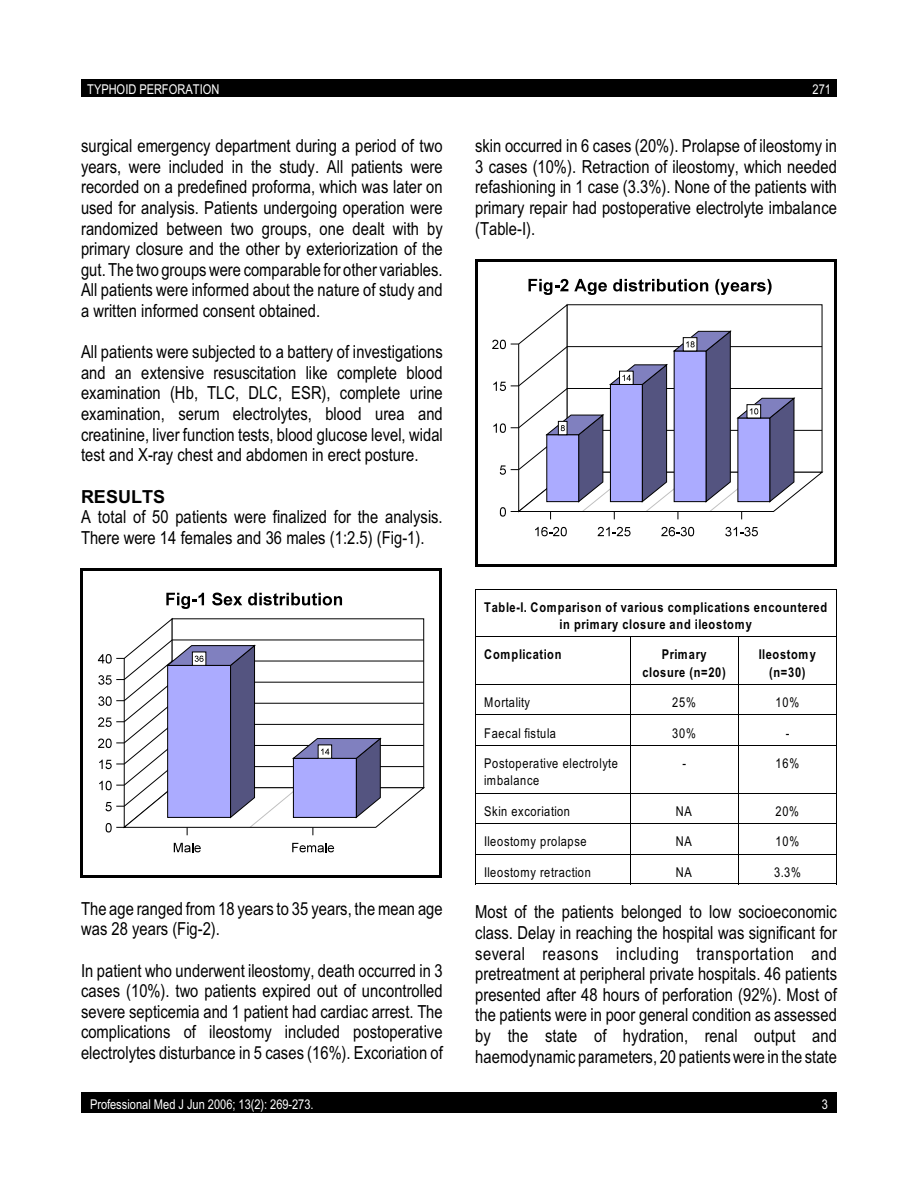
<style>
.page{position:relative;width:918px;height:1188px;background:#fff}
.page>*{position:absolute;margin:0;border:0;box-sizing:border-box;transform-origin:0 0}
.t1{font:18px/20.5px "Arial Narrow";letter-spacing:.005em;color:#000;text-align:justify}
.t2{font:700 18px "Arial";color:#000}
.t3{font:13.5px/17.2px "Arial Narrow";letter-spacing:.045em;color:#000}
.t4{font:700 13.5px/17.2px "Arial Narrow";letter-spacing:.055em;color:#000;text-align:center}
.t5{font:13.5px "Arial Narrow";color:#fff}
</style>
<div class="page">
<div style="left:81px;top:79px;width:756px;height:17px;background:#000"></div>
<div style="left:81px;top:1093px;width:756px;height:20px;background:#000"></div>
<hr style="left:475px;top:589px;width:1px;height:47px;background:#000">
<hr style="left:836px;top:589px;width:1px;height:47px;background:#000">
<hr style="left:475px;top:589px;width:362px;height:1px;background:#000">
<hr style="left:475px;top:636px;width:1px;height:48px;background:#000">
<hr style="left:475px;top:636px;width:155px;height:1px;background:#000">
<hr style="left:631px;top:636px;width:1px;height:48px;background:#000">
<hr style="left:631px;top:636px;width:107px;height:1px;background:#000">
<hr style="left:739px;top:636px;width:1px;height:48px;background:#000">
<hr style="left:836px;top:636px;width:1px;height:48px;background:#000">
<hr style="left:739px;top:636px;width:98px;height:1px;background:#000">
<hr style="left:475px;top:684px;width:1px;height:30px;background:#000">
<hr style="left:475px;top:684px;width:155px;height:1px;background:#000">
<hr style="left:631px;top:684px;width:1px;height:30px;background:#000">
<hr style="left:631px;top:684px;width:107px;height:1px;background:#000">
<hr style="left:739px;top:684px;width:1px;height:30px;background:#000">
<hr style="left:836px;top:684px;width:1px;height:30px;background:#000">
<hr style="left:739px;top:684px;width:98px;height:1px;background:#000">
<hr style="left:475px;top:715px;width:1px;height:30px;background:#000">
<hr style="left:475px;top:715px;width:155px;height:1px;background:#000">
<hr style="left:631px;top:715px;width:1px;height:30px;background:#000">
<hr style="left:631px;top:715px;width:107px;height:1px;background:#000">
<hr style="left:739px;top:715px;width:1px;height:30px;background:#000">
<hr style="left:836px;top:715px;width:1px;height:30px;background:#000">
<hr style="left:739px;top:715px;width:98px;height:1px;background:#000">
<hr style="left:475px;top:745px;width:1px;height:48px;background:#000">
<hr style="left:475px;top:745px;width:155px;height:1px;background:#000">
<hr style="left:631px;top:745px;width:1px;height:48px;background:#000">
<hr style="left:631px;top:745px;width:107px;height:1px;background:#000">
<hr style="left:739px;top:745px;width:1px;height:48px;background:#000">
<hr style="left:836px;top:745px;width:1px;height:48px;background:#000">
<hr style="left:739px;top:745px;width:98px;height:1px;background:#000">
<hr style="left:475px;top:793px;width:1px;height:30px;background:#000">
<hr style="left:475px;top:793px;width:155px;height:1px;background:#000">
<hr style="left:631px;top:793px;width:1px;height:30px;background:#000">
<hr style="left:631px;top:793px;width:107px;height:1px;background:#000">
<hr style="left:739px;top:793px;width:1px;height:30px;background:#000">
<hr style="left:836px;top:793px;width:1px;height:30px;background:#000">
<hr style="left:739px;top:793px;width:98px;height:1px;background:#000">
<hr style="left:475px;top:823px;width:1px;height:31px;background:#000">
<hr style="left:475px;top:823px;width:155px;height:1px;background:#000">
<hr style="left:631px;top:823px;width:1px;height:31px;background:#000">
<hr style="left:631px;top:823px;width:107px;height:1px;background:#000">
<hr style="left:739px;top:823px;width:1px;height:31px;background:#000">
<hr style="left:836px;top:823px;width:1px;height:31px;background:#000">
<hr style="left:739px;top:823px;width:98px;height:1px;background:#000">
<hr style="left:475px;top:854px;width:1px;height:30px;background:#000">
<hr style="left:475px;top:854px;width:155px;height:1px;background:#000">
<hr style="left:475px;top:884px;width:155px;height:1px;background:#000">
<hr style="left:631px;top:854px;width:1px;height:30px;background:#000">
<hr style="left:631px;top:854px;width:107px;height:1px;background:#000">
<hr style="left:631px;top:884px;width:107px;height:1px;background:#000">
<hr style="left:739px;top:854px;width:1px;height:30px;background:#000">
<hr style="left:836px;top:854px;width:1px;height:30px;background:#000">
<hr style="left:739px;top:854px;width:98px;height:1px;background:#000">
<hr style="left:739px;top:884px;width:98px;height:1px;background:#000">
<svg style="left:174px;top:843px;width:27px;height:9px"></svg>
<svg style="left:292px;top:843px;width:42px;height:9px"></svg>
<svg style="left:98px;top:618px;width:326px;height:217px"></svg>
<svg style="left:166px;top:593px;width:38px;height:16px"></svg>
<svg style="left:212px;top:593px;width:30px;height:12px"></svg>
<svg style="left:248px;top:593px;width:94px;height:12px"></svg>
<hr style="left:81px;top:568px;width:2px;height:310px;background:#000">
<hr style="left:440px;top:568px;width:2px;height:310px;background:#000">
<hr style="left:81px;top:568px;width:361px;height:3px;background:#000">
<hr style="left:81px;top:875px;width:361px;height:3px;background:#000">
<svg style="left:535px;top:527px;width:32px;height:9px"></svg>
<svg style="left:598px;top:527px;width:33px;height:9px"></svg>
<svg style="left:661px;top:527px;width:33px;height:9px"></svg>
<svg style="left:725px;top:527px;width:33px;height:9px"></svg>
<svg style="left:492px;top:304px;width:331px;height:215px"></svg>
<svg style="left:529px;top:279px;width:39px;height:16px"></svg>
<svg style="left:574px;top:279px;width:33px;height:16px"></svg>
<svg style="left:613px;top:279px;width:95px;height:13px"></svg>
<svg style="left:715px;top:279px;width:57px;height:16px"></svg>
<hr style="left:475px;top:259px;width:3px;height:307px;background:#000">
<hr style="left:834px;top:259px;width:3px;height:307px;background:#000">
<hr style="left:475px;top:259px;width:361px;height:3px;background:#000">
<hr style="left:475px;top:564px;width:361px;height:2px;background:#000">
<p class="t5" style="left:87px;top:84px;width:134px">TYPHOID PERFORATION</p>
<p class="t5" style="left:813px;top:84px;width:20px">271</p>
<p class="t1" style="left:81px;top:137px;width:363px">surgical emergency department during a period of two years, were included in the study. All patients were recorded on a predefined proforma, which was later on used for analysis. Patients undergoing operation were randomized between two groups, one dealt with by primary closure and the other by exteriorization of the gut. The two groups were comparable for other variables.<br>All patients were informed about the nature of study and a written informed consent obtained.</p>
<p class="t1" style="left:81px;top:343px;width:363px">All patients were subjected to a battery of investigations and an extensive resuscitation like complete blood examination (Hb, TLC, DLC, ESR), complete urine examination, serum electrolytes, blood urea and creatinine, liver function tests, blood glucose level, widal test and X-ray chest and abdomen in erect posture.</p>
<p class="t2" style="left:81px;top:489px;width:86px">RESULTS</p>
<p class="t1" style="left:81px;top:508px;width:363px">A total of 50 patients were finalized for the analysis.<br>There were 14 females and 36 males (1:2.5) (Fig-1).</p>
<p class="t1" style="left:81px;top:900px;width:363px">The age ranged from 18 years to 35 years, the mean age was 28 years (Fig-2).</p>
<p class="t1" style="left:81px;top:962px;width:363px">In patient who underwent ileostomy, death occurred in 3 cases (10%). two patients expired out of uncontrolled severe septicemia and 1 patient had cardiac arrest. The complications of ileostomy included postoperative electrolytes disturbance in 5 cases (16%). Excoriation of</p>
<p class="t1" style="left:475px;top:137px;width:363px">skin occurred in 6 cases (20%). Prolapse of ileostomy in 3 cases (10%). Retraction of ileostomy, which needed refashioning in 1 case (3.3%). None of the patients with primary repair had postoperative electrolyte imbalance (Table-I).</p>
<p class="t4" style="left:484px;top:600px;width:344px">Table-I. Comparison of various complications encountered in primary closure and ileostomy</p>
<p class="t4" style="left:484px;top:647px;width:79px">Complication</p>
<p class="t4" style="left:642px;top:647px;width:85px">Primary closure (n=20)</p>
<p class="t4" style="left:759px;top:647px;width:58px">Ileostomy (n=30)</p>
<p class="t3" style="left:484px;top:695px;width:47px">Mortality</p>
<p class="t3" style="left:672px;top:695px;width:25px">25%</p>
<p class="t3" style="left:776px;top:695px;width:25px">10%</p>
<p class="t3" style="left:484px;top:726px;width:73px">Faecal fistula</p>
<p class="t3" style="left:672px;top:726px;width:25px">30%</p>
<p class="t3" style="left:786px;top:726px;width:5px">-</p>
<p class="t3" style="left:484px;top:756px;width:135px">Postoperative electrolyte imbalance</p>
<p class="t3" style="left:682px;top:756px;width:5px">-</p>
<p class="t3" style="left:776px;top:756px;width:25px">16%</p>
<p class="t3" style="left:484px;top:804px;width:87px">Skin excoriation</p>
<p class="t3" style="left:676px;top:804px;width:18px">NA</p>
<p class="t3" style="left:776px;top:804px;width:25px">20%</p>
<p class="t3" style="left:484px;top:834px;width:104px">Ileostomy prolapse</p>
<p class="t3" style="left:676px;top:834px;width:18px">NA</p>
<p class="t3" style="left:776px;top:834px;width:25px">10%</p>
<p class="t3" style="left:484px;top:865px;width:108px">Ileostomy retraction</p>
<p class="t3" style="left:676px;top:865px;width:18px">NA</p>
<p class="t3" style="left:774px;top:865px;width:28px">3.3%</p>
<p class="t1" style="left:475px;top:903px;width:363px">Most of the patients belonged to low socioeconomic class. Delay in reaching the hospital was significant for several reasons including transportation and pretreatment at peripheral private hospitals. 46 patients presented after 48 hours of perforation (92%). Most of the patients were in poor general condition as assessed by the state of hydration, renal output and haemodynamic parameters, 20 patients were in the state</p>
<p class="t5" style="left:90px;top:1100px;width:225px">Professional Med J Jun 2006; 13(2): 269-273.</p>
<p class="t5" style="left:822px;top:1100px;width:8px">3</p>
</div>
